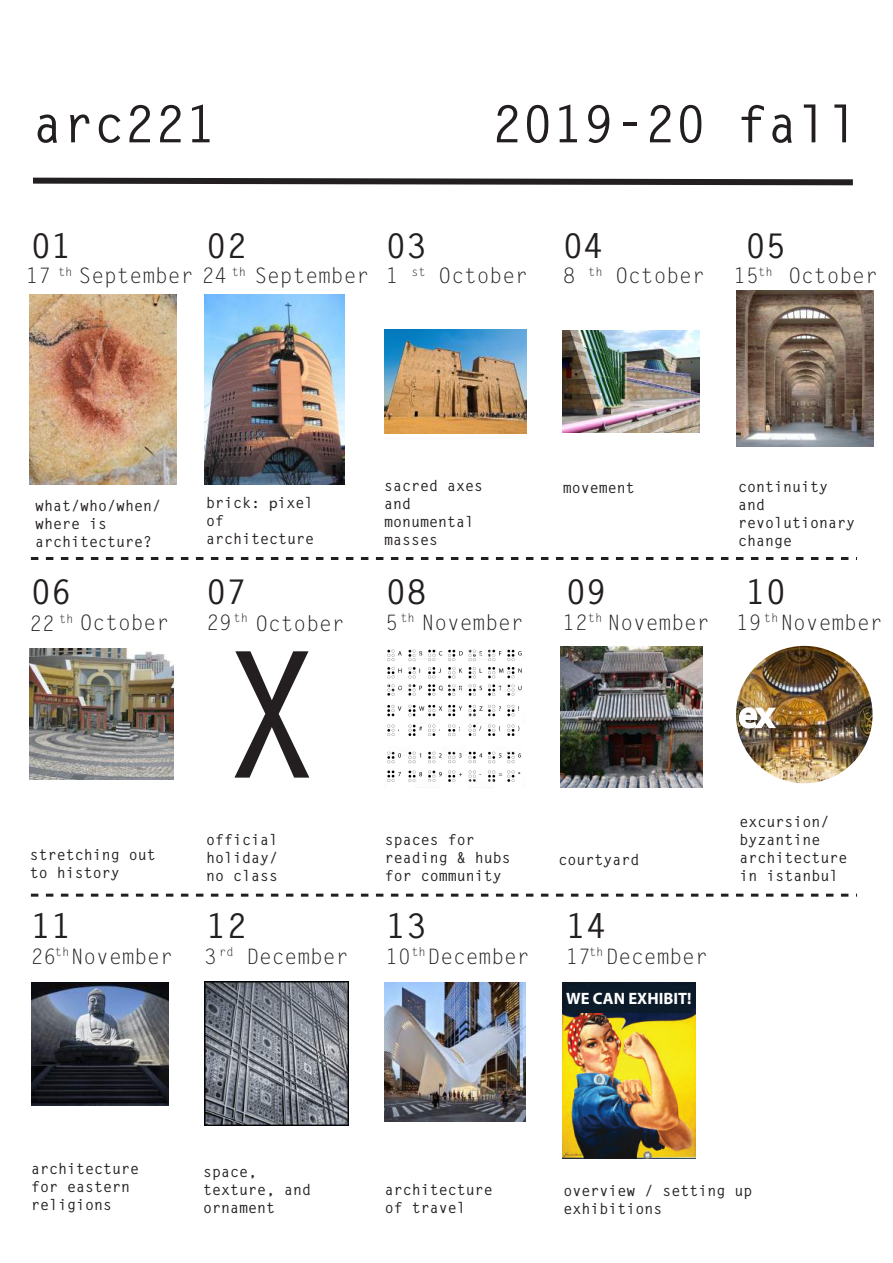
<style>
.page{position:relative;width:893px;height:1263px;background:#fff}
.page>*{position:absolute;margin:0;border:0;box-sizing:border-box;transform-origin:0 0}
.t1{font:700 175.35px "Letter Gothic Std";color:#231f20}
.t2{font:700 51px "Letter Gothic Std";color:#231f20}
.t3{font:700 34.05px "Letter Gothic Std";color:#231f20}
.t4{font:21.3px "Letter Gothic Std";color:#231f20}
.t5{font:700 16.5px "Myriad Pro";color:#fff}
.t6{font:700 15px/18px "Letter Gothic Std";color:#231f20}
.t7{font:12px "Letter Gothic Std";color:#231f20}
.s1{font-family:"Myriad Pro";font-weight:400}
</style>
<div class="page">
<svg style="left:33px;top:177px;width:820px;height:9px"></svg>
<svg style="left:31px;top:557px;width:826px;height:3px"></svg>
<svg style="left:31px;top:894px;width:826px;height:3px"></svg>
<img style="left:563px;top:982px;width:132px;height:176px">
<div style="left:566px;top:985px;width:127px;height:27px;background:#0c1b29"></div>
<img style="left:30px;top:295px;width:146px;height:190px">
<img style="left:205px;top:295px;width:140px;height:190px">
<img style="left:384px;top:330px;width:142px;height:103px">
<img style="left:562px;top:330px;width:137px;height:103px">
<img style="left:736px;top:291px;width:138px;height:156px">
<img style="left:30px;top:648px;width:144px;height:131px">
<img style="left:387px;top:649px;width:135px;height:133px">
<img style="left:560px;top:647px;width:142px;height:141px">
<img style="left:32px;top:983px;width:136px;height:123px">
<img style="left:205px;top:982px;width:144px;height:144px">
<img style="left:385px;top:982px;width:140px;height:139px">
<img style="left:736px;top:646px;width:137px;height:137px;border-radius:68px">
<svg style="left:737px;top:700px;width:45px;height:30px"></svg>
<h2 class="t2" style="left:32px;top:93px;width:185px">arc221</h2>
<h2 class="t2" style="left:492px;top:93px;width:369px">2019-20 fall</h2>
<h3 class="t3" style="left:31px;top:225px;width:42px">01</h3>
<h3 class="t4" style="left:26px;top:263px;width:345px">17 <sup>th</sup> September 24 <sup>th</sup> September</h3>
<h3 class="t3" style="left:206px;top:225px;width:42px">02</h3>
<h3 class="t3" style="left:386px;top:225px;width:42px">03</h3>
<h3 class="t4" style="left:386px;top:263px;width:143px">1 <sup>st</sup> October</h3>
<h3 class="t3" style="left:563px;top:225px;width:42px">04</h3>
<h3 class="t4" style="left:563px;top:263px;width:143px">8 <sup>th</sup> October</h3>
<h3 class="t4" style="left:788px;top:263px;width:91px">October</h3>
<h3 class="t3" style="left:745px;top:225px;width:42px">05</h3>
<h3 class="t4" style="left:733px;top:263px;width:41px">15<sup>th</sup></h3>
<p class="t6" style="left:35px;top:496px;width:127px">what/who/when/ where is architecture?</p>
<p class="t6" style="left:206px;top:493px;width:109px">brick: <span class="s1">p</span>ixel of architecture</p>
<p class="t6" style="left:384px;top:476px;width:100px">sacred axes and monumental masses</p>
<p class="t6" style="left:563px;top:479px;width:73px">movement</p>
<p class="t6" style="left:738px;top:477px;width:118px">continuity and revolutionary change</p>
<h3 class="t3" style="left:31px;top:571px;width:42px">06</h3>
<h3 class="t4" style="left:29px;top:612px;width:27px">22</h3>
<h3 class="t4" style="left:206px;top:610px;width:27px">29</h3>
<h3 class="t3" style="left:206px;top:571px;width:42px">07</h3>
<p class="t7" style="left:59px;top:612px;width:16px">th</p>
<p class="t7" style="left:233px;top:611px;width:16px">th</p>
<h3 class="t4" style="left:80px;top:610px;width:91px">October</h3>
<h3 class="t4" style="left:255px;top:612px;width:91px">October</h3>
<h3 class="t3" style="left:386px;top:571px;width:42px">08</h3>
<h3 class="t4" style="left:385px;top:610px;width:140px">5 <sup>th</sup> November</h3>
<h3 class="t3" style="left:566px;top:571px;width:42px">09</h3>
<h3 class="t4" style="left:562px;top:610px;width:149px">12<sup>th</sup> November</h3>
<h3 class="t3" style="left:745px;top:571px;width:42px">10</h3>
<h3 class="t4" style="left:736px;top:610px;width:148px">19 <sup>th</sup> November</h3>
<h1 class="t1" style="left:219px;top:607px;width:107px">X</h1>
<p class="t6" style="left:30px;top:845px;width:127px">stretching out to history</p>
<p class="t6" style="left:206px;top:830px;width:73px;text-align:justify">official holiday/ no class</p>
<p class="t6" style="left:385px;top:830px;width:127px">spaces for reading &amp; hubs for community</p>
<p class="t6" style="left:559px;top:850px;width:82px">courtyard</p>
<p class="t6" style="left:740px;top:813px;width:109px">excursion/ byzantine architecture in istanbul</p>
<h3 class="t3" style="left:31px;top:905px;width:42px">11</h3>
<h3 class="t4" style="left:31px;top:944px;width:143px">26<sup>th</sup>November</h3>
<h3 class="t3" style="left:206px;top:905px;width:42px">12</h3>
<h3 class="t4" style="left:204px;top:944px;width:146px">3 <sup>rd</sup> December</h3>
<h3 class="t3" style="left:386px;top:905px;width:42px">13</h3>
<h3 class="t3" style="left:566px;top:905px;width:42px">14</h3>
<h3 class="t4" style="left:566px;top:944px;width:143px">17<sup>th</sup> December</h3>
<h3 class="t4" style="left:385px;top:944px;width:146px">10<sup>th</sup> December</h3>
<p class="t5" style="left:566px;top:988px;width:127px">WE CAN EXHIBIT!</p>
<p class="t6" style="left:31px;top:1160px;width:109px">architecture for eastern religions</p>
<p class="t6" style="left:203px;top:1162px;width:109px">space, texture, and ornament</p>
<p class="t6" style="left:385px;top:1180px;width:109px">architecture of travel</p>
<p class="t6" style="left:563px;top:1182px;width:190px">overview / setting up exhibitions</p>
</div>
